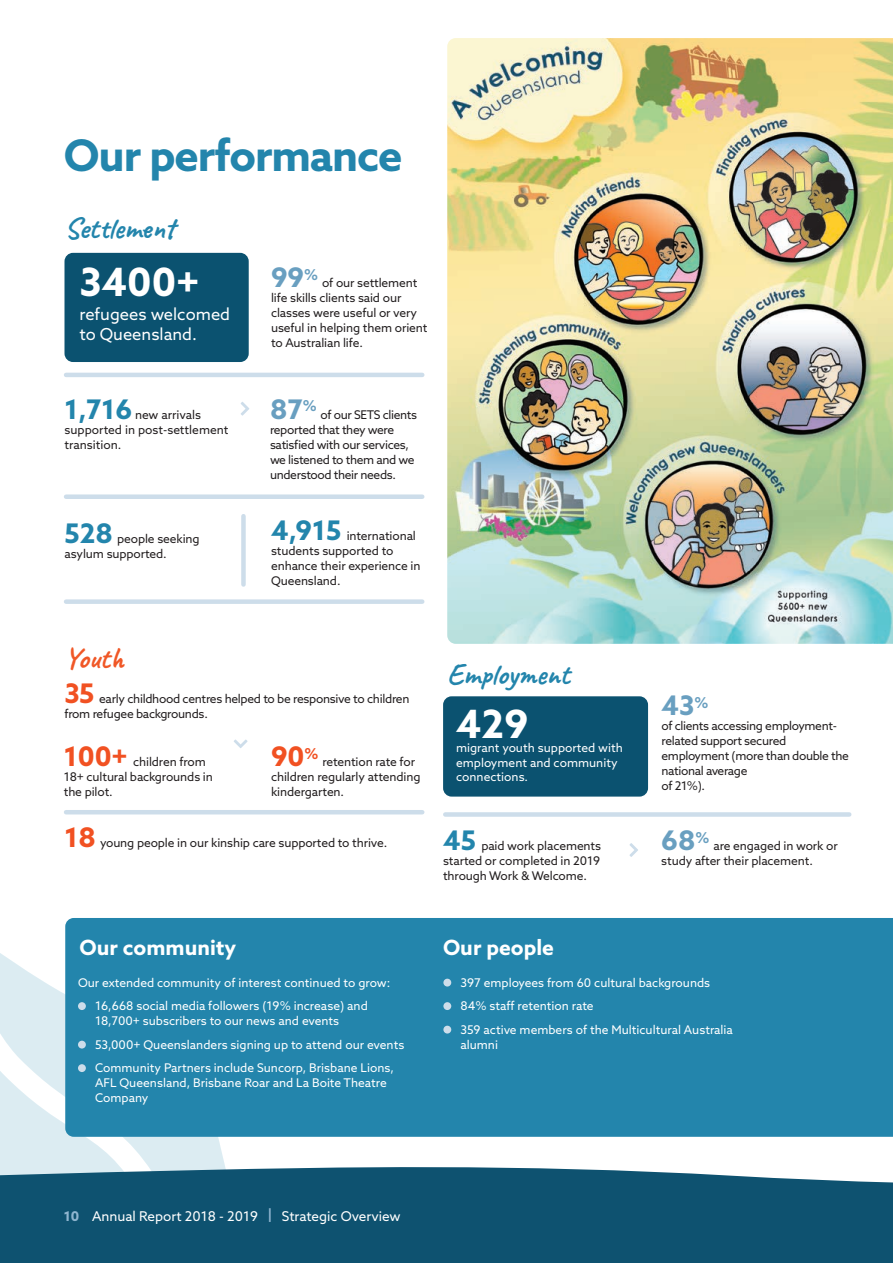
<style>
.page{position:relative;width:893px;height:1263px;background:#fff}
.page>*{position:absolute;margin:0;border:0;box-sizing:border-box;transform-origin:0 0}
.t1{font:700 43.5px "Azo Sans";letter-spacing:-.025em;color:#2385ac}
.stat{font:700 39px "Azo Sans";color:#fff}
.t2{font:700 30px "Caveat";color:#2385ac}
.t3{font:700 30px "Caveat";color:#f05726}
.stat-2{font:700 27px "Azo Sans";color:#2385ac}
.stat-3{font:700 27px "Azo Sans";color:#699fc0}
.stat-4{font:700 27px "Azo Sans";color:#f15122}
.t4{font:700 21px "Azo Sans";color:#fff}
.Stat_Text{font:16.5px/19.8px "Azo Sans";color:#fff}
.t5{font:13.5px "Azo Sans";color:#fff}
.stat-5{font:12px/15px "Azo Sans";letter-spacing:-.01em;color:#231f20}
.stat-6{font:12px/15px "Azo Sans";color:#fff}
.stat-7{font:12px/15px "Azo Sans";letter-spacing:-.03em;color:#231f20}
.s1{font-weight:700;color:#90b6d0}
</style>
<div class="page">
<svg style="left:0;top:953px;width:224px;height:210px;fill:#dcecf2"></svg>
<svg style="left:0;top:1163px;width:893px;height:100px;background:#22607c"></svg>
<div style="left:65px;top:918px;width:828px;height:219px;background:#2385ac"></div>
<div style="left:65px;top:253px;width:184px;height:109px;background:#0b5270;border-radius:9px"></div>
<img style="left:447px;top:38px;width:446px;height:606px">
<div style="left:66px;top:494px;width:356px;height:5px;background:#cdddea"></div>
<hr style="left:66px;top:373px;width:356px;height:4px;background:#cdddea">
<div style="left:66px;top:599px;width:356px;height:5px;background:#cdddea"></div>
<div style="left:445px;top:812px;width:404px;height:5px;background:#cdddea"></div>
<hr style="left:66px;top:810px;width:356px;height:4px;background:#cdddea">
<div style="left:241px;top:516px;width:5px;height:68px;background:#cdddea"></div>
<svg style="left:241px;top:402px;width:8px;height:14px"></svg>
<svg style="left:234px;top:739px;width:13px;height:9px"></svg>
<div style="left:443px;top:696px;width:205px;height:100px;background:#0b5270;border-radius:9px"></div>
<svg style="left:629px;top:843px;width:9px;height:14px"></svg>
<div style="left:443px;top:979px;width:8px;height:7px;background:#cdddea;border-radius:50%"></div>
<div style="left:443px;top:1002px;width:8px;height:8px;background:#cdddea;border-radius:50%"></div>
<div style="left:443px;top:1026px;width:8px;height:7px;background:#cdddea;border-radius:50%"></div>
<div style="left:78px;top:1002px;width:8px;height:8px;background:#cdddea;border-radius:50%"></div>
<div style="left:78px;top:1041px;width:8px;height:7px;background:#cdddea;border-radius:50%"></div>
<div style="left:78px;top:1064px;width:8px;height:8px;background:#cdddea;border-radius:50%"></div>
<p class="t1" style="left:64px;top:127px;width:340px">Our performance</p>
<p class="t2" style="left:64px;top:209px;width:112px">Settlement</p>
<p class="stat" style="left:80px;top:256px;width:122px">3400+</p>
<p class="Stat_Text" style="left:80px;top:304px;width:152px">refugees welcomed to Queensland.</p>
<p class="stat-3" style="left:271px;top:259px;width:49px">99<sup>%</sup></p>
<p class="stat-5" style="left:271px;top:275px;width:158px;text-indent:51px">of our settlement life skills clients said our classes were useful or very useful in helping them orient to Australian life.</p>
<p class="stat-2" style="left:64px;top:391px;width:69px">1,716</p>
<p class="stat-5" style="left:64px;top:407px;width:166px;text-indent:71px">new arrivals supported in post-settlement transition.</p>
<p class="stat-3" style="left:270px;top:391px;width:48px">87<sup>%</sup></p>
<p class="stat-7" style="left:270px;top:407px;width:149px;text-indent:51px">of our SETS clients reported that they were satisfied with our services, we listened to them and we understood their needs.</p>
<p class="stat-2" style="left:64px;top:516px;width:50px">528</p>
<p class="stat-5" style="left:64px;top:531px;width:137px;text-indent:53px">people seeking asylum supported.</p>
<p class="stat-2" style="left:271px;top:513px;width:72px">4,915</p>
<p class="stat-5" style="left:271px;top:528px;width:151px;text-indent:76px">international students supported to enhance their experience in<br>Queensland.</p>
<p class="t3" style="left:64px;top:639px;width:61px">Youth</p>
<p class="stat-4" style="left:64px;top:676px;width:32px">35</p>
<p class="stat-5" style="left:64px;top:691px;width:346px;text-indent:35px">early childhood centres helped to be responsive to children from refugee backgrounds.</p>
<p class="stat-4" style="left:64px;top:739px;width:66px">100+</p>
<p class="stat-5" style="left:64px;top:754px;width:151px;text-indent:69px">children from<br>18+ cultural backgrounds in the pilot.</p>
<p class="stat-4" style="left:271px;top:739px;width:49px">90<sup>%</sup></p>
<p class="stat-5" style="left:271px;top:754px;width:151px;text-indent:51px">retention rate for children regularly attending kindergarten.</p>
<p class="stat-4" style="left:64px;top:820px;width:33px">18</p>
<p class="stat-5" style="left:100px;top:835px;width:289px">young people in our kinship care supported to thrive.</p>
<p class="t2" style="left:446px;top:655px;width:125px">Employment</p>
<p class="stat" style="left:456px;top:698px;width:74px">429</p>
<p class="stat-6" style="left:456px;top:741px;width:168px;line-height:14.2px">migrant youth supported with employment and community connections.</p>
<p class="stat-2" style="left:443px;top:823px;width:34px">45</p>
<p class="stat-5" style="left:443px;top:838px;width:160px;text-align:justify;text-indent:38px">paid work placements started or completed in 2019 through Work &amp; Welcome.</p>
<p class="stat-3" style="left:662px;top:688px;width:49px">43<sup>%</sup></p>
<p class="stat-7" style="left:662px;top:718px;width:189px">of clients accessing employment&shy;related support secured employment (more than double the national average<br>of 21%).</p>
<p class="stat-3" style="left:661px;top:823px;width:50px">68<sup>%</sup></p>
<p class="stat-5" style="left:661px;top:838px;width:178px;text-indent:52px">are engaged in work or study after their placement.</p>
<p class="t4" style="left:80px;top:933px;width:158px">Our community</p>
<p class="t4" style="left:443px;top:933px;width:113px">Our people</p>
<p class="stat-6" style="left:460px;top:974px;width:251px">397 employees from 60 cultural backgrounds</p>
<p class="stat-6" style="left:460px;top:998px;width:135px">84% staff retention rate</p>
<p class="stat-6" style="left:460px;top:1021px;width:274px">359 active members of the Multicultural Australia alumni</p>
<p class="stat-6" style="left:78px;top:974px;width:314px">Our extended community of interest continued to grow:</p>
<p class="stat-6" style="left:95px;top:998px;width:274px">16,668 social media followers (19% increase) and<br>18,700+ subscribers to our news and events</p>
<p class="stat-6" style="left:95px;top:1036px;width:311px">53,000+ Queenslanders signing up to attend our events</p>
<p class="stat-6" style="left:95px;top:1060px;width:300px">Community Partners include Suncorp, Brisbane Lions,<br>AFL Queensland, Brisbane Roar and La Boite Theatre<br>Company</p>
<p class="t5" style="left:64px;top:1207px;width:338px"><span class="s1">10</span> Annual Report 2018 - 2019 <span class="s1">|</span> Strategic Overview</p>
</div>
